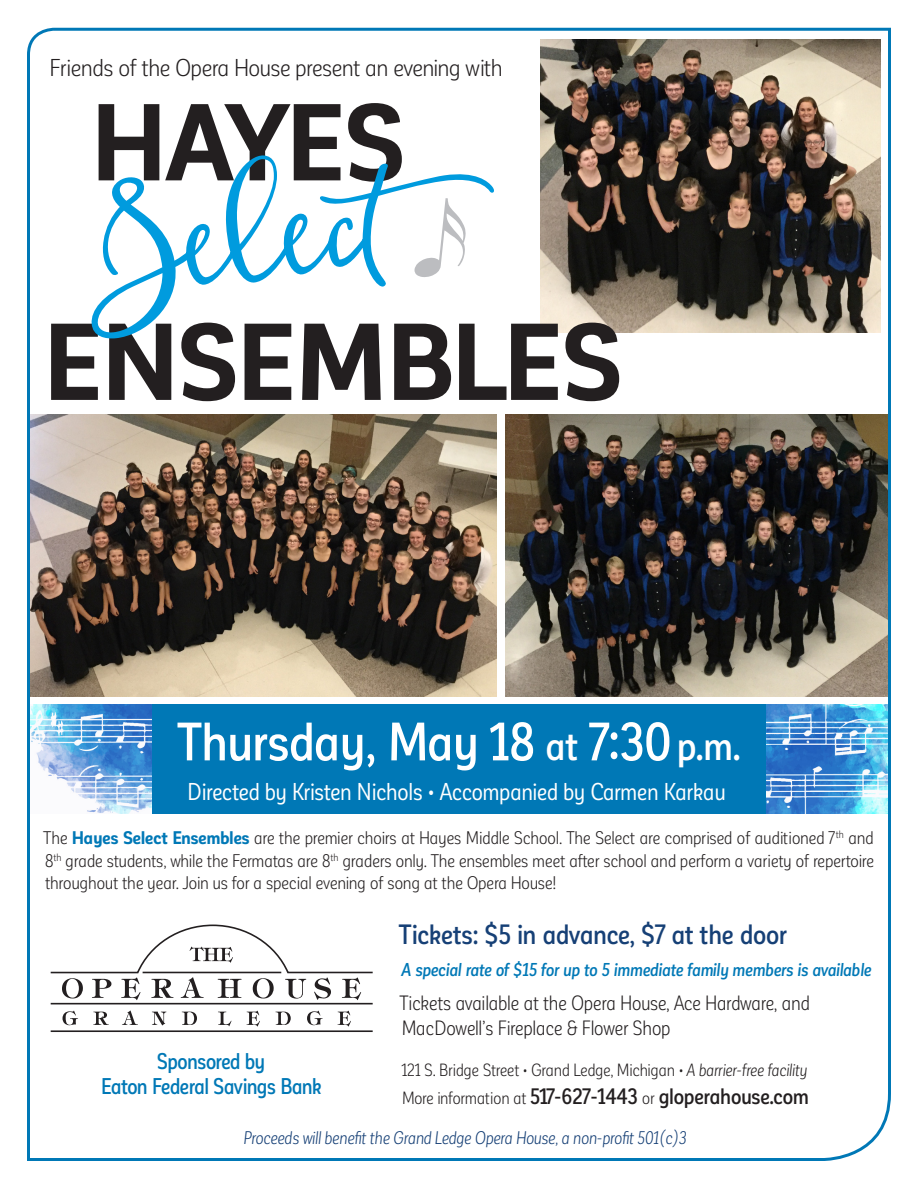
<style>
.page{position:relative;width:918px;height:1188px;background:#fff}
.page>*{position:absolute;margin:0;border:0;box-sizing:border-box;transform-origin:0 0}
.t1{font:500 53.25px "Corporative Sans Alt Cnd";letter-spacing:-.03em;color:#fff}
.t2{font:500 27.6px "Corporative Sans Alt Cnd";letter-spacing:-.03em;color:#164076}
.t3{font:24px "Corporative Sans Alt Cnd";letter-spacing:-.03em;color:#fff}
.t4{font:24px "Corporative Sans Alt Cnd";letter-spacing:-.035em;color:#231f20;scale:1.05 1}
.t5{font:500 22.35px "Corporative Sans Alt Cnd";letter-spacing:-.04em;color:#0078b6;scale:.96 1}
.t6{font:500 22.05px "Corporative Sans Alt Cnd";letter-spacing:-.03em;color:#231f20}
.t7{font:20.4px/25.5px "Corporative Sans Alt Cnd";letter-spacing:-.03em;color:#231f20}
.t8{font:italic 500 18.3px "Corporative Sans Alt Cnd";letter-spacing:-.03em;color:#0078b6}
.t9{font:18px/22.5px "Corporative Sans Alt Cnd";letter-spacing:-.03em;color:#231f20;text-align:justify}
.t10{font:italic 18px "Corporative Sans Alt Cnd";letter-spacing:-.03em;color:#164076}
.t11{font:17.4px "Corporative Sans Alt Cnd";letter-spacing:-.025em;color:#231f20}
.s1{font-size:40.8px}
.s2{font-weight:700;color:#0078b6}
.s3{font-style:italic}
.s4{font-weight:400;font-size:17.4px}
</style>
<div class="page">
<img style="left:27px;top:27px;width:864px;height:1134px">
<p class="t4" style="left:50px;top:55px;width:433px">Friends of the Opera House present an evening with</p>
<p class="t1" style="left:177px;top:713px;width:565px">Thursday, May 18 <span class="s1">at</span> 7:30 <span class="s1">p.m.</span></p>
<p class="t3" style="left:187px;top:779px;width:540px">Directed by Kristen Nichols • Accompanied by Carmen Karkau</p>
<p class="t9" style="left:43px;top:827px;width:832px">The <span class="s2">Hayes Select Ensembles</span> are the premier choirs at Hayes Middle School. The Select are comprised of auditioned 7<sup>th</sup> and 8<sup>th</sup> grade students, while the Fermatas are 8<sup>th</sup> graders only. The ensembles meet after school and perform a variety of repertoire throughout the year. Join us for a special evening of song at the Opera House!</p>
<p class="t2" style="left:399px;top:920px;width:390px">Tickets: $5 in advance, $7 at the door</p>
<p class="t8" style="left:402px;top:960px;width:472px">A special rate of $15 for up to 5 immediate family members is available</p>
<p class="t7" style="left:400px;top:990px;width:412px">Tickets available at the Opera House, Ace Hardware, and<br>MacDowell’s Fireplace &amp; Flower Shop</p>
<p class="t5" style="left:157px;top:1049px;width:114px">Sponsored by</p>
<p class="t5" style="left:101px;top:1075px;width:232px">Eaton Federal Savings Bank</p>
<p class="t10" style="left:244px;top:1128px;width:445px">Proceeds will benefit the Grand Ledge Opera House, a non-profit 501(c)3</p>
<p class="t11" style="left:402px;top:1061px;width:407px">121 S. Bridge Street • Grand Ledge, Michigan • <span class="s3">A barrier-free facility</span></p>
<p class="t6" style="left:402px;top:1085px;width:409px"><span class="s4">More information at</span> 517-627-1443 <span class="s4">or</span> gloperahouse.com</p>
</div>
